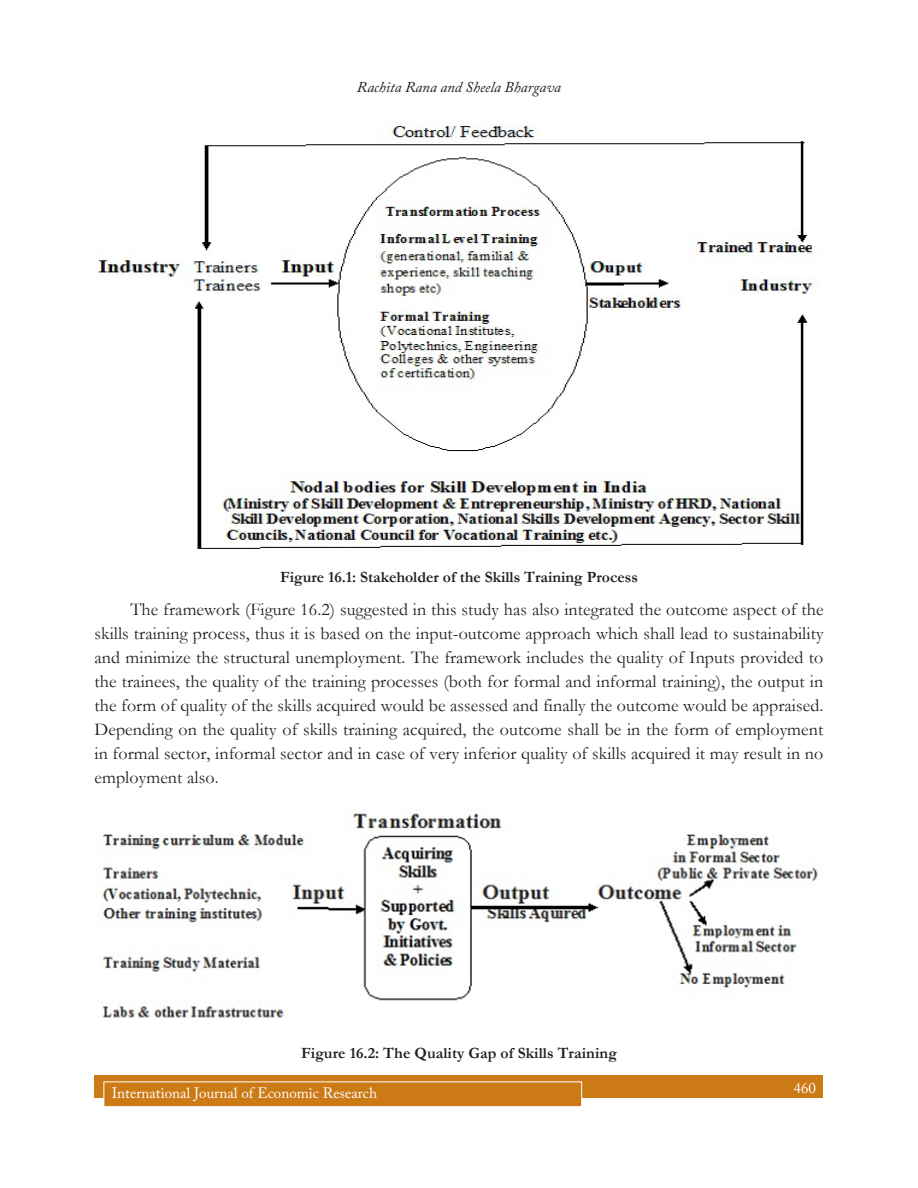
<style>
.page{position:relative;width:918px;height:1188px;background:#fff}
.page>*{position:absolute;margin:0;border:0;box-sizing:border-box;transform-origin:0 0}
.Body_text{font:18px/24px "Garamond";letter-spacing:.005em;color:#231f20;text-align:justify}
.Figure_main{font:700 15.75px "Garamond";color:#231f20}
.t1{font:15px "Adobe Caslon Pro";color:#fff}
.t2{font:italic 15px "Adobe Caslon Pro";color:#231f20}
</style>
<div class="page">
<div style="left:94px;top:1076px;width:730px;height:22px;background:#cb7a16"></div>
<div style="left:104px;top:1082px;width:478px;height:25px;background:#cb7a16"></div>
<div style="left:104px;top:1082px;width:478px;height:25px;border:1px solid #fff"></div>
<img style="left:97px;top:122px;width:723px;height:430px">
<img style="left:100px;top:812px;width:718px;height:206px">
<p class="t2" style="left:357px;top:78px;width:206px">Rachita Rana and Sheela Bhargava</p>
<p class="Figure_main" style="left:280px;top:566px;width:359px">Figure 16.1: Stakeholder of the Skills Training Process</p>
<p class="Body_text" style="left:94px;top:597px;width:731px;text-indent:36px">The framework (Figure 16.2) suggested in this study has also integrated the outcome aspect of the skills training process, thus it is based on the input-outcome approach which shall lead to sustainability and minimize the structural unemployment. The framework includes the quality of Inputs provided to the trainees, the quality of the training processes (both for formal and informal training), the output in the form of quality of the skills acquired would be assessed and finally the outcome would be appraised.<br>Depending on the quality of skills training acquired, the outcome shall be in the form of employment in formal sector, informal sector and in case of very inferior quality of skills acquired it may result in no employment also.</p>
<p class="Figure_main" style="left:301px;top:1042px;width:317px">Figure 16.2: The Quality Gap of Skills Training</p>
<p class="t1" style="left:112px;top:1084px;width:267px">International Journal of Economic Research</p>
<p class="t1" style="left:794px;top:1079px;width:24px">460</p>
</div>
